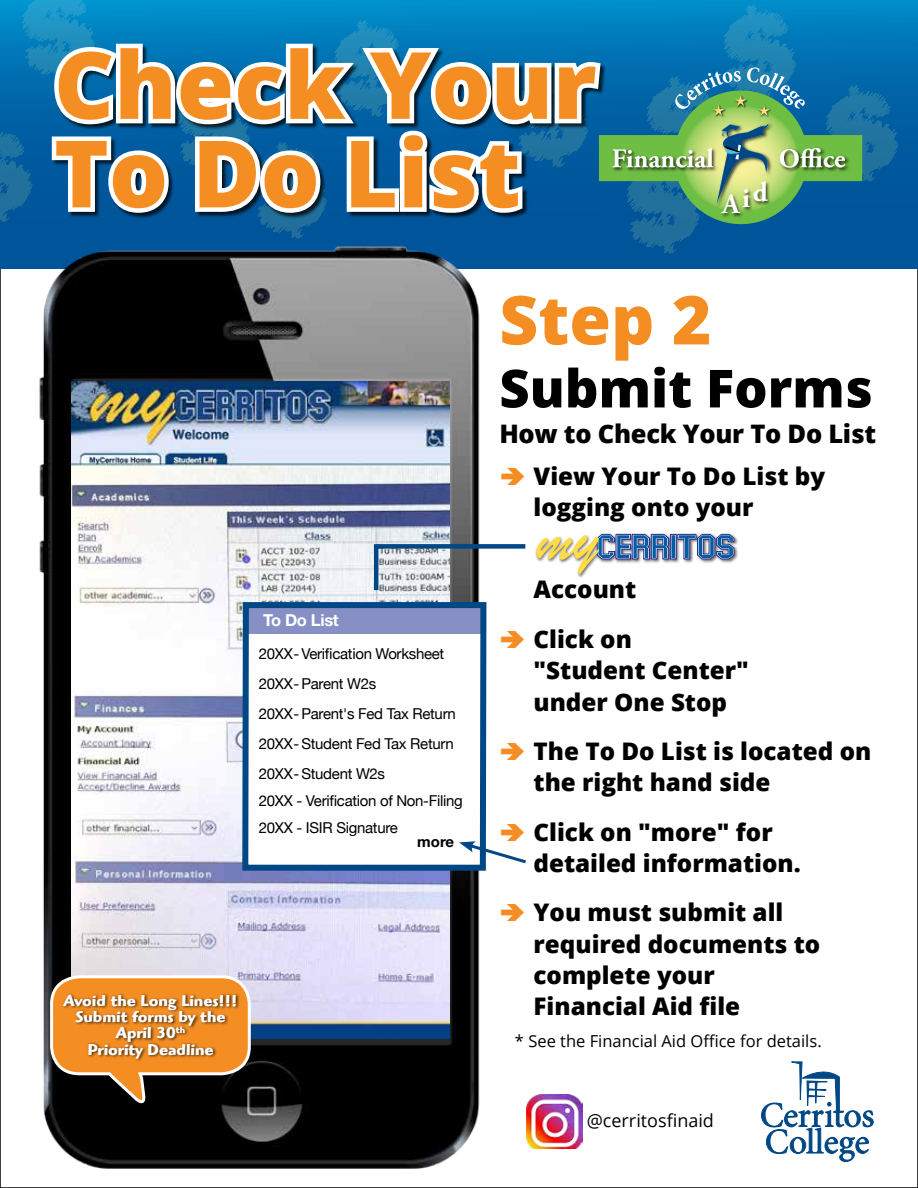
<style>
.page{position:relative;width:918px;height:1188px;background:#fff}
.page>*{position:absolute;margin:0;border:0;box-sizing:border-box;transform-origin:0 0}
.t1{font:800 93px/88.5px "Open Sans";color:#f48e23}
.t2{font:800 67.5px "Open Sans";color:#f48e23}
.t3{font:800 52.5px "Open Sans";color:#000}
.t4{font:700 28.05px "Adobe Garamond Pro";color:#fff}
.t5{font:800 25.5px "Open Sans";letter-spacing:-.01em;color:#000}
.t6{font:800 24.15px/31.3px "Open Sans";color:#000}
.t7{font:18px "Open Sans";color:#000}
.t8{font:16.5px "Open Sans";color:#000}
.t9{font:700 16.5px "Helvetica Neue";letter-spacing:-.02em;color:#fff}
.t10{font:700 16.35px/16.4px "Highlander";color:#fff;text-align:center}
.t11{font:15px/30px "Helvetica Neue";letter-spacing:-.02em;color:#000}
.t12{font:700 15px "Helvetica Neue";color:#000}
</style>
<div class="page">
<div style="left:0;top:0;width:918px;height:268px;background:linear-gradient(to bottom,#007cbc,#004990)"></div>
<svg style="left:0;top:0;width:899px;height:254px"></svg>
<svg style="left:761px;top:1062px;width:112px;height:100px"></svg>
<img style="left:7px;top:232px;width:504px;height:937px">
<img style="left:71px;top:381px;width:378px;height:658px">
<svg style="left:239px;top:599px;width:250px;height:275px"></svg>
<svg style="left:372px;top:542px;width:154px;height:53px"></svg>
<svg style="left:49px;top:974px;width:203px;height:133px;background:#885f36"></svg>
<div style="left:62px;top:993px;width:179px;height:70px;background:#000;opacity:.75"></div>
<img style="left:527px;top:1095px;width:56px;height:54px">
<img style="left:535px;top:533px;width:203px;height:45px">
<div style="left:670px;top:534px;width:7px;height:25px;border:1px solid #2b2b88"></div>
<svg style="left:677px;top:534px;width:58px;height:26px;background:#6c8ab4"></svg>
<svg style="left:671px;top:535px;width:4px;height:23px"></svg>
<svg style="left:536px;top:534px;width:133px;height:40px"></svg>
<svg style="left:501px;top:467px;width:10px;height:18px"></svg>
<svg style="left:501px;top:630px;width:10px;height:18px"></svg>
<svg style="left:501px;top:742px;width:10px;height:18px"></svg>
<svg style="left:459px;top:823px;width:67px;height:43px"></svg>
<svg style="left:501px;top:903px;width:10px;height:18px"></svg>
<h1 class="t1" style="left:54px;top:36px;width:544px">Check Your<br>To Do List</h1>
<p class="t4" style="left:722px;top:182px;width:47px">Aid</p>
<p class="t9" style="left:263px;top:610px;width:77px">To Do List</p>
<p class="t11" style="left:259px;top:640px;width:199px">20XX - Verification Worksheet<br>20XX - Parent W2s<br>20XX - Parent's Fed Tax Return<br>20XX - Student Fed Tax Return<br>20XX - Student W2s</p>
<p class="t11" style="left:259px;top:788px;width:206px;line-height:27px">20XX - Verification of Non-Filing<br>20XX - ISIR Signature</p>
<p class="t12" style="left:417px;top:832px;width:38px">more</p>
<p class="t10" style="left:64px;top:992px;width:175px">Avoid the Long Lines!!!<br>Submit forms by the<br>April 30<sup>th<br></sup>Priority Deadline</p>
<h2 class="t2" style="left:499px;top:269px;width:214px">Step 2</h2>
<h3 class="t3" style="left:499px;top:348px;width:375px">Submit Forms</h3>
<p class="t5" style="left:499px;top:415px;width:378px">How to Check Your To Do List</p>
<p class="t6" style="left:534px;top:459px;width:293px">View Your To Do List by logging onto your</p>
<p class="t6" style="left:534px;top:564px;width:104px;line-height:49.3px">Account<br>Click on</p>
<p class="t6" style="left:534px;top:653px;width:217px">"Student Center" under One Stop</p>
<p class="t6" style="left:534px;top:734px;width:339px">The To Do List is located on the right hand side</p>
<p class="t6" style="left:534px;top:815px;width:269px">Click on "more" for detailed information.</p>
<p class="t6" style="left:534px;top:896px;width:288px">You must submit all required documents to complete your<br>Financial Aid file</p>
<p class="t8" style="left:515px;top:1029px;width:308px">* See the Financial Aid Office for details.</p>
<p class="t7" style="left:587px;top:1108px;width:129px">@cerritosfinaid</p>
</div>
